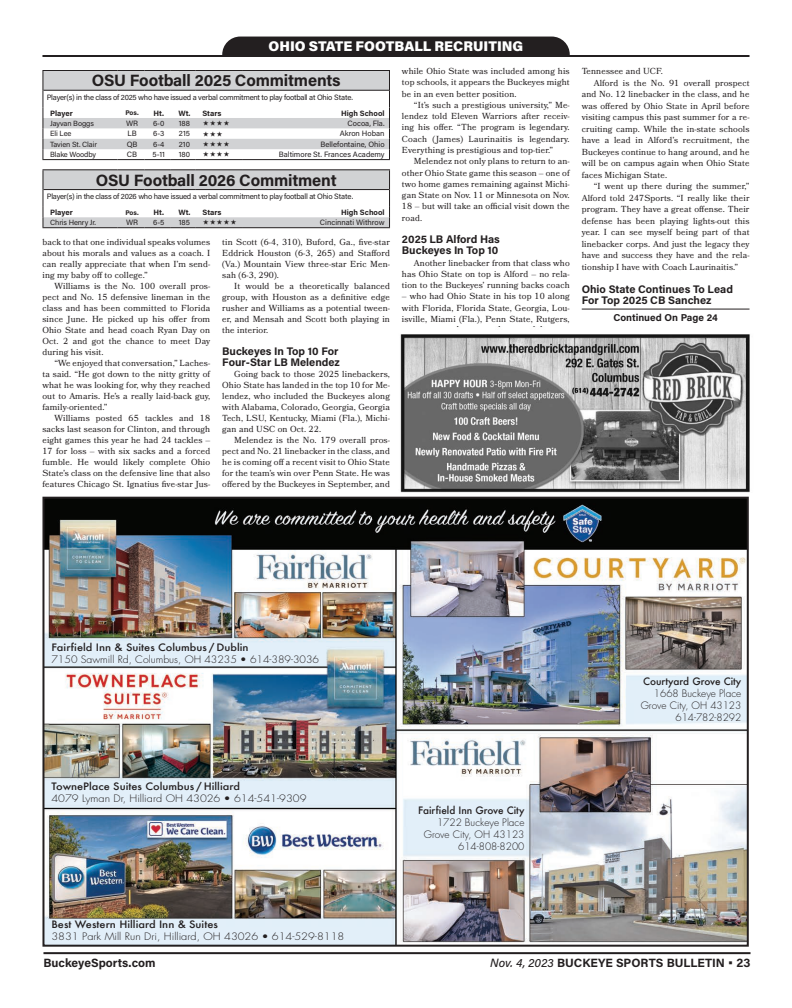
<style>
.page{position:relative;width:792px;height:1008px;background:#fff}
.page>*{position:absolute;margin:0;border:0;box-sizing:border-box;transform-origin:0 0}
.t1{font:700 16.4px "Acumin Pro";letter-spacing:-.01em;color:#231f20}
.t2{font:900 14px "Acumin Pro";color:#fff}
.t3{font:700 12px "Acumin Pro";color:#231f20}
.Subhead{font:700 11px "Acumin Pro";color:#231f20}
.t4{font:300 10px/12px "Futura";color:#231f20;scale:1.1 1}
.t5{font:300 10px/12px "Futura";color:#231f20;text-align:right}
.t6{font:300 10px/12px "Futura";color:#231f20;scale:1.05 1}
.t7{font:700 10px "Acumin Pro";color:#231f20}
.Body_Text{font:8.8px/11px "Bookmania";letter-spacing:.015em;color:#231f20;text-align:justify}
.t8{font:7.7px "Acumin Pro";letter-spacing:-.025em;color:#231f20}
.t9{font:7.7px "Acumin Pro";color:#231f20}
.t10{font:700 7.7px "Acumin Pro";color:#231f20}
.t11{font:7.5px "Acumin Pro";letter-spacing:-.015em;color:#231f20}
.t12{font:700 6.7px "Acumin Pro";letter-spacing:-.01em;color:#231f20}
.s1{font-weight:500}
.s2{font-weight:500;font-style:italic}
</style>
<div class="page">
<div style="left:222px;top:37px;width:348px;height:98px;background:#231f20;border-radius:18px"></div>
<div style="left:216px;top:57px;width:360px;height:84px;background:#fff"></div>
<hr style="left:42px;top:55px;width:708px;height:2px;background:#231f20">
<hr style="left:582px;top:309px;width:168px;height:1px;background:#231f20">
<img style="left:400px;top:334px;width:350px;height:159px">
<hr style="left:43px;top:952px;width:708px;height:2px;background:#231f20">
<img style="left:45px;top:500px;width:701px;height:444px">
<div style="left:42px;top:497px;width:707px;height:450px;border:2px solid #231f20"></div>
<svg style="left:42px;top:70px;width:348px;height:90px"></svg>
<svg style="left:42px;top:169px;width:348px;height:59px"></svg>
<p class="t2" style="left:269px;top:36px;width:256px">OHIO STATE FOOTBALL RECRUITING</p>
<p class="t1" style="left:92px;top:69px;width:250px">OSU Football 2025 Commitments</p>
<p class="t8" style="left:47px;top:92px;width:308px">Player(s) in the class of 2025 who have issued a verbal commitment to play football at Ohio State.</p>
<p class="t10" style="left:50px;top:108px;width:24px">Player</p>
<p class="t12" style="left:125px;top:108px;width:15px">Pos.</p>
<p class="t10" style="left:154px;top:108px;width:12px">Ht.</p>
<p class="t10" style="left:178px;top:108px;width:14px">Wt.</p>
<p class="t10" style="left:202px;top:108px;width:20px">Stars</p>
<p class="t10" style="left:341px;top:108px;width:45px">High School</p>
<p class="t11" style="left:50px;top:118px;width:45px">Jayvan Boggs</p>
<p class="t8" style="left:126px;top:118px;width:14px">WR</p>
<p class="t8" style="left:153px;top:118px;width:13px">6-0</p>
<p class="t8" style="left:179px;top:118px;width:13px">188</p>
<p class="t9" style="left:348px;top:118px;width:39px">Cocoa, Fla.</p>
<p class="t11" style="left:50px;top:129px;width:23px">Eli Lee</p>
<p class="t8" style="left:127px;top:128px;width:11px">LB</p>
<p class="t8" style="left:153px;top:128px;width:13px">6-3</p>
<p class="t8" style="left:179px;top:128px;width:13px">215</p>
<p class="t9" style="left:340px;top:128px;width:46px">Akron Hoban</p>
<p class="t11" style="left:50px;top:139px;width:48px">Tavien St. Clair</p>
<p class="t8" style="left:127px;top:139px;width:12px">QB</p>
<p class="t8" style="left:153px;top:139px;width:13px">6-4</p>
<p class="t8" style="left:179px;top:139px;width:13px">210</p>
<p class="t9" style="left:320px;top:139px;width:66px">Bellefontaine, Ohio</p>
<p class="t11" style="left:50px;top:149px;width:48px">Blake Woodby</p>
<p class="t8" style="left:127px;top:149px;width:12px">CB</p>
<p class="t8" style="left:153px;top:149px;width:14px">5-11</p>
<p class="t8" style="left:179px;top:149px;width:13px">180</p>
<p class="t9" style="left:279px;top:149px;width:107px">Baltimore St. Frances Academy</p>
<p class="t1" style="left:96px;top:168px;width:242px">OSU Football 2026 Commitment</p>
<p class="t8" style="left:47px;top:191px;width:308px">Player(s) in the class of 2026 who have issued a verbal commitment to play football at Ohio State.</p>
<p class="t10" style="left:50px;top:207px;width:24px">Player</p>
<p class="t12" style="left:125px;top:208px;width:15px">Pos.</p>
<p class="t10" style="left:154px;top:207px;width:12px">Ht.</p>
<p class="t10" style="left:178px;top:207px;width:14px">Wt.</p>
<p class="t10" style="left:203px;top:207px;width:20px">Stars</p>
<p class="t10" style="left:341px;top:207px;width:45px">High School</p>
<p class="t11" style="left:50px;top:217px;width:47px">Chris Henry Jr.</p>
<p class="t8" style="left:126px;top:217px;width:14px">WR</p>
<p class="t8" style="left:153px;top:217px;width:13px">6-5</p>
<p class="t8" style="left:179px;top:217px;width:13px">185</p>
<p class="t9" style="left:320px;top:217px;width:66px">Cincinnati Withrow</p>
<p class="Body_Text" style="left:42px;top:237px;width:169px">back to that one individual speaks volumes about his morals and values as a coach. I can really appreciate that when I’m send&shy;ing my baby off to college.”</p>
<p class="Body_Text" style="left:42px;top:281px;width:169px;text-indent:12px">Williams is the No. 100 overall pros&shy;pect and No. 15 defensive lineman in the class and has been committed to Florida since June. He picked up his offer from Ohio State and head coach Ryan Day on Oct. 2 and got the chance to meet Day during his visit.</p>
<p class="Body_Text" style="left:42px;top:358px;width:169px;text-indent:12px">“We enjoyed that conversation,” Laches&shy;ta said. “He got down to the nitty gritty of what he was looking for, why they reached out to Amaris. He’s a really laid-back guy, family-oriented.”</p>
<p class="Body_Text" style="left:42px;top:413px;width:169px;text-indent:12px">Williams posted 65 tackles and 18 sacks last season for Clinton, and through eight games this year he had 24 tackles – 17 for loss – with six sacks and a forced fumble. He would likely complete Ohio State’s class on the defensive line that also features Chicago St. Ignatius five-star Jus-</p>
<p class="Body_Text" style="left:222px;top:237px;width:169px">tin Scott (6-4, 310), Buford, Ga., five-star Eddrick Houston (6-3, 265) and Stafford (Va.) Mountain View three-star Eric Men&shy;sah (6-3, 290).</p>
<p class="Body_Text" style="left:222px;top:281px;width:169px;text-indent:12px">It would be a theoretically balanced group, with Houston as a definitive edge rusher and Williams as a potential tween&shy;er, and Mensah and Scott both playing in the interior.</p>
<p class="Subhead" style="left:222px;top:344px;width:118px">Buckeyes In Top 10 For</p>
<p class="Subhead" style="left:222px;top:355px;width:119px">Four-Star LB Melendez</p>
<p class="Body_Text" style="left:222px;top:369px;width:169px;text-indent:12px">Going back to those 2025 linebackers, Ohio State has landed in the top 10 for Me&shy;lendez, who included the Buckeyes along with Alabama, Colorado, Georgia, Georgia Tech, LSU, Kentucky, Miami (Fla.), Michi&shy;gan and USC on Oct. 22.</p>
<p class="Body_Text" style="left:222px;top:435px;width:169px;text-indent:12px">Melendez is the No. 179 overall pros&shy;pect and No. 21 linebacker in the class, and he is coming off a recent visit to Ohio State for the team’s win over Penn State. He was offered by the Buckeyes in September, and</p>
<p class="Body_Text" style="left:402px;top:66px;width:169px;line-height:11.3px">while Ohio State was included among his top schools, it appears the Buckeyes might be in an even better position.</p>
<p class="Body_Text" style="left:402px;top:99px;width:169px;line-height:11.3px;text-indent:12px">“It’s such a prestigious university,” Me&shy;lendez told Eleven Warriors after receiv&shy;ing his offer. “The program is legendary.<br>Coach ( James) Laurinaitis is legendary.<br>Everything is prestigious and top-tier.”</p>
<p class="Body_Text" style="left:402px;top:156px;width:169px;line-height:11.3px;text-indent:12px">Melendez not only plans to return to an&shy;other Ohio State game this season – one of two home games remaining against Michi&shy;gan State on Nov. 11 or Minnesota on Nov.<br>18 – but will take an official visit down the road.</p>
<p class="Subhead" style="left:402px;top:231px;width:99px">2025 LB Alford Has</p>
<p class="Subhead" style="left:402px;top:243px;width:98px">Buckeyes In Top 10</p>
<p class="Body_Text" style="left:402px;top:257px;width:169px;line-height:11.3px;text-indent:12px">Another linebacker from that class who has Ohio State on top is Alford – no rela&shy;tion to the Buckeyes’ running backs coach</p>
<p class="Body_Text" style="left:402px;top:291px;width:169px;line-height:11.3px">– who had Ohio State in his top 10 along with Florida, Florida State, Georgia, Lou&shy;isville, Miami (Fla.), Penn State, Rutgers,</p>
<p class="Body_Text" style="left:582px;top:66px;width:83px">Tennessee and UCF.</p>
<p class="Body_Text" style="left:582px;top:77px;width:169px;line-height:11.5px;text-indent:12px">Alford is the No. 91 overall prospect and No. 12 linebacker in the class, and he was offered by Ohio State in April before visiting campus this past summer for a re&shy;cruiting camp. While the in-state schools have a lead in Alford’s recruitment, the Buckeyes continue to hang around, and he will be on campus again when Ohio State faces Michigan State.</p>
<p class="Body_Text" style="left:582px;top:181px;width:169px;line-height:11.5px;text-indent:12px">“I went up there during the summer,” Alford told 247Sports. “I really like their program. They have a great offense. Their defense has been playing lights-out this year. I can see myself being part of that linebacker corps. And just the legacy they have and success they have and the rela&shy;tionship I have with Coach Laurinaitis.”</p>
<p class="Subhead" style="left:582px;top:281px;width:153px">Ohio State Continues To Lead</p>
<p class="Subhead" style="left:582px;top:293px;width:131px">For Top 2025 CB Sanchez</p>
<p class="t7" style="left:613px;top:311px;width:106px">Continued On Page 24</p>
<p class="t6" style="left:51px;top:642px;width:256px"><span class="s1">Fairfield Inn &amp; Suites Columbus / Dublin<br></span>7150 Sawmill Rd, Columbus, OH 43235 • 614-389-3036</p>
<p class="t4" style="left:51px;top:781px;width:233px"><span class="s1">TownePlace Suites Columbus / Hilliard<br></span>4079 Lyman Dr, Hilliard OH 43026 • 614-541-9309</p>
<p class="t4" style="left:51px;top:919px;width:268px"><span class="s1">Best Western Hilliard Inn &amp; Suites<br></span>3831 Park Mill Ru n Dri, Hilliard, OH 43026 • 614-529-8118</p>
<p class="t5" style="left:418px;top:804px;width:108px"><span class="s1">Fairfield Inn Grove City<br></span>1722 Buckeye Place<br>Grove City, OH 43123<br>614-808-8200</p>
<p class="t5" style="left:641px;top:675px;width:102px"><span class="s1">Courtyard Grove City<br></span>1668 Buckeye Place<br>Grove City, OH 43123<br>614-782-8292</p>
<h3 class="t3" style="left:43px;top:955px;width:114px">BuckeyeSports.com</h3>
<h3 class="t3" style="left:490px;top:955px;width:262px"><span class="s2">Nov. 4, 2023</span> BUCKEYE SPORTS BULLETIN • 23</h3>
</div>
